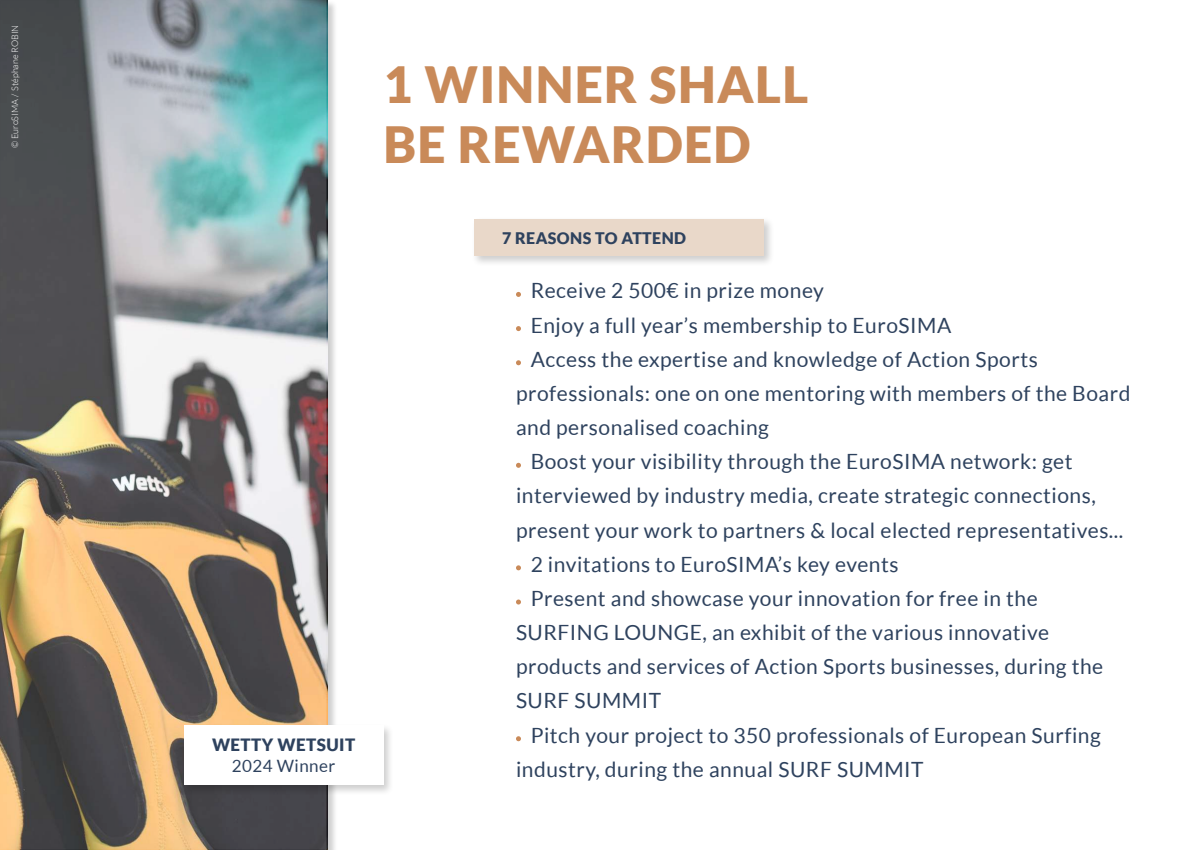
<style>
.page{position:relative;width:1200px;height:850px;background:#fff}
.page>*{position:absolute;margin:0;border:0;box-sizing:border-box;transform-origin:0 0}
.t1{font:900 50px/60px "Lato";letter-spacing:.025em;color:#c98a59}
.t2{font:21px "Lato";letter-spacing:.025em;color:#2e425e}
.t3{font:900 17px "Lato";letter-spacing:.025em;color:#2e425e}
.t4{font:17px "Lato";letter-spacing:.025em;color:#2e425e}
.t5{font:900 16px "Lato";letter-spacing:.025em;color:#2e425e}
.t6{font:300 9px "Lato";color:#fff}
</style>
<div class="page">
<div style="left:0;top:0;width:338px;height:850px;background:#000;opacity:.2"></div>
<img style="left:0;top:0;width:326px;height:850px">
<svg style="left:516px;top:292px;width:5px;height:5px"></svg>
<svg style="left:516px;top:326px;width:5px;height:5px"></svg>
<svg style="left:516px;top:360px;width:5px;height:5px"></svg>
<svg style="left:516px;top:463px;width:5px;height:5px"></svg>
<svg style="left:516px;top:565px;width:5px;height:5px"></svg>
<svg style="left:516px;top:600px;width:5px;height:5px"></svg>
<svg style="left:516px;top:736px;width:5px;height:5px"></svg>
<div style="left:471px;top:216px;width:304px;height:51px;background:#000;opacity:.2"></div>
<div style="left:474px;top:219px;width:290px;height:37px;background:#e9d8c9"></div>
<div style="left:181px;top:723px;width:213px;height:73px;background:#000;opacity:.2"></div>
<div style="left:184px;top:725px;width:199px;height:60px;background:#fff"></div>
<p class="t6" style="left:10px;top:148px;width:125px;rotate:-90deg">© EuroSIMA / Stéphane ROBIN</p>
<p class="t3" style="left:212px;top:735px;width:145px">WETTY WETSUIT</p>
<p class="t4" style="left:232px;top:756px;width:105px">2024 Winner</p>
<h1 class="t1" style="left:383px;top:53px;width:426px">1 WINNER SHALL<br>BE REWARDED</h1>
<p class="t5" style="left:502px;top:228px;width:186px">7 REASONS TO ATTEND</p>
<p class="t2" style="left:531px;top:279px;width:295px">Receive 2 500€ in prize money</p>
<p class="t2" style="left:531px;top:313px;width:422px">Enjoy a full year’s membership to EuroSIMA</p>
<p class="t2" style="left:531px;top:347px;width:509px">Access the expertise and knowledge of Action Sports</p>
<p class="t2" style="left:516px;top:382px;width:616px">professionals: one on one mentoring with members of the Board</p>
<p class="t2" style="left:516px;top:416px;width:254px">and personalised coaching</p>
<p class="t2" style="left:531px;top:450px;width:544px">Boost your visibility through the EuroSIMA network: get</p>
<p class="t2" style="left:516px;top:484px;width:581px">interviewed by industry media, create strategic connections,</p>
<p class="t2" style="left:516px;top:518px;width:609px">present your work to partners &amp; local elected representatives...</p>
<p class="t2" style="left:531px;top:552px;width:369px">2 invitations to EuroSIMA’s key events</p>
<p class="t2" style="left:531px;top:587px;width:509px">Present and showcase your innovation for free in the</p>
<p class="t2" style="left:516px;top:621px;width:535px">SURFING LOUNGE, an exhibit of the various innovative</p>
<p class="t2" style="left:516px;top:655px;width:589px">products and services of Action Sports businesses, during the</p>
<p class="t2" style="left:516px;top:689px;width:147px">SURF SUMMIT</p>
<p class="t2" style="left:531px;top:723px;width:572px">Pitch your project to 350 professionals of European Surfing</p>
<p class="t2" style="left:516px;top:758px;width:409px">industry, during the annual SURF SUMMIT</p>
</div>
